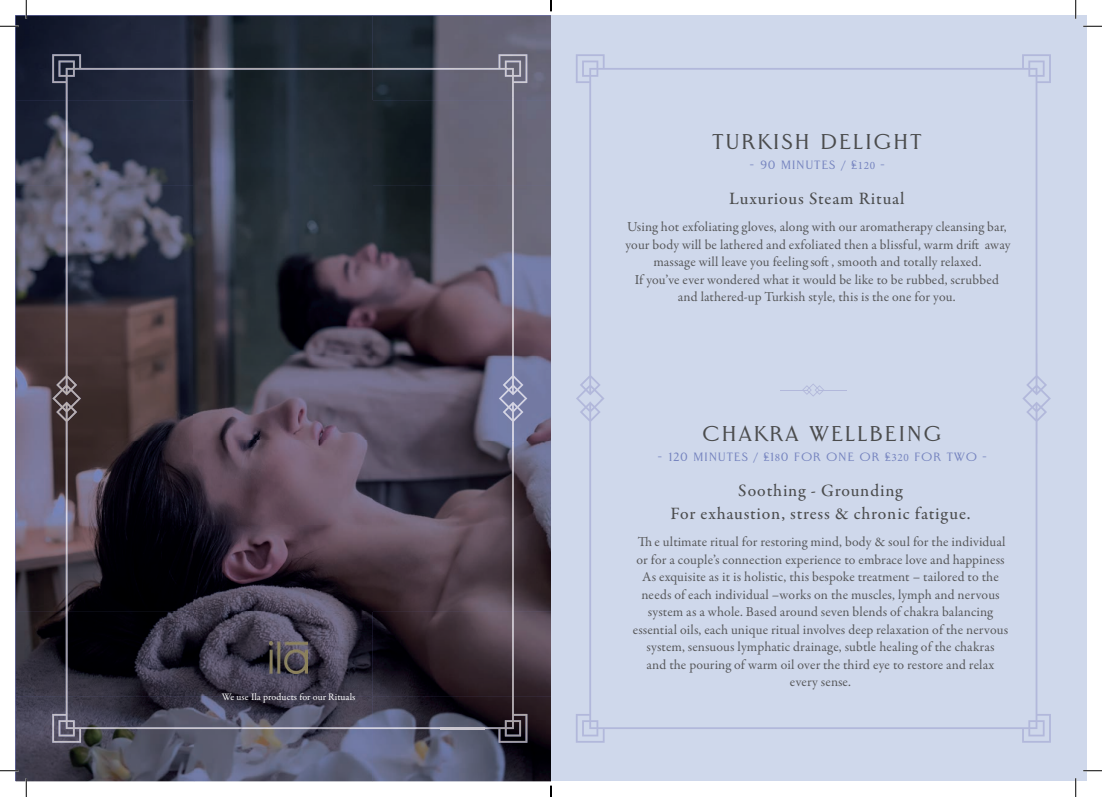
<style>
.page{position:relative;width:1102px;height:797px;background:#fff}
.page>*{position:absolute;margin:0;border:0;box-sizing:border-box;transform-origin:0 0}
.t1{font:20px "Worthington Arcade";letter-spacing:.075em;color:#4b4c4d}
.t2{font:500 17.5px/22.5px "Garamond Premr Pro";letter-spacing:.045em;color:#4b4c4d;text-align:center}
.t3{font:13.75px/17.5px "Garamond Premr Pro";letter-spacing:.01em;color:#57585a;text-align:center}
.t4{font:11.25px "Worthington Arcade";letter-spacing:.05em;color:#7684bf}
.t5{font:10px "Garamond Premr Pro";letter-spacing:.005em;color:#fff}
.s1{font-family:"Minion Pro"}
</style>
<div class="page">
<div style="left:551px;top:16px;width:535px;height:765px;background:#cfd8eb"></div>
<svg style="left:576px;top:54px;width:474px;height:688px"></svg>
<img style="left:16px;top:16px;width:535px;height:765px">
<img style="left:52px;top:54px;width:475px;height:43px">
<img style="left:52px;top:97px;width:29px;height:344px">
<img style="left:498px;top:97px;width:29px;height:344px">
<img style="left:52px;top:441px;width:43px;height:301px">
<img style="left:484px;top:441px;width:43px;height:301px">
<img style="left:95px;top:727px;width:389px;height:2px">
<svg style="left:780px;top:383px;width:66px;height:13px"></svg>
<img style="left:269px;top:642px;width:39px;height:31px">
<svg style="left:0;top:25px;width:19px;height:2px"></svg>
<svg style="left:1083px;top:25px;width:18px;height:2px"></svg>
<svg style="left:0;top:770px;width:19px;height:1px"></svg>
<svg style="left:1083px;top:770px;width:18px;height:1px"></svg>
<svg style="left:25px;top:0;width:2px;height:19px"></svg>
<svg style="left:25px;top:778px;width:2px;height:19px"></svg>
<svg style="left:1074px;top:0;width:2px;height:19px"></svg>
<svg style="left:1075px;top:778px;width:1px;height:19px"></svg>
<svg style="left:550px;top:785px;width:1px;height:12px"></svg>
<p class="t5" style="left:222px;top:690px;width:135px">We use Ila products for our Rituals</p>
<h1 class="t1" style="left:711px;top:128px;width:212px">TURKISH DELIGHT</h1>
<p class="t4" style="left:749px;top:157px;width:136px">- 90 MINUTES / £<span class="s1">120</span> -</p>
<p class="t2" style="left:729px;top:187px;width:177px">Luxurious Steam Ritual</p>
<p class="t3" style="left:625px;top:218px;width:386px">Using hot exfoliating gloves, along with our aromatherapy cleansing bar, your body will be lathered and exfoliated then a blissful, warm drift away massage will leave you feeling soft , smooth and totally relaxed.<br>If you’ve ever wondered what it would be like to be rubbed, scrubbed and lathered-up Turkish style, this is the one for you.</p>
<h1 class="t1" style="left:702px;top:421px;width:241px">CHAKRA WELLBEING</h1>
<p class="t4" style="left:657px;top:450px;width:330px">- 120 MINUTES / £1<span class="s1">8</span>0 FOR ONE OR £<span class="s1">320</span> FOR TWO -</p>
<p class="t2" style="left:670px;top:480px;width:301px">Soothing - Grounding<br>For exhaustion, stress &amp; chronic fatigue.</p>
<p class="t3" style="left:632px;top:533px;width:376px">Th e ultimate ritual for restoring mind, body &amp; soul for the individual or for a couple’s connection experience to embrace love and happiness As exquisite as it is holistic, this bespoke treatment – tailored to the needs of each individual –works on the muscles, lymph and nervous system as a whole. Based around seven blends of chakra balancing essential oils, each unique ritual involves deep relaxation of the nervous system, sensuous lymphatic drainage, subtle healing of the chakras<br>and the pouring of warm oil over the third eye to restore and relax every sense.</p>
</div>
